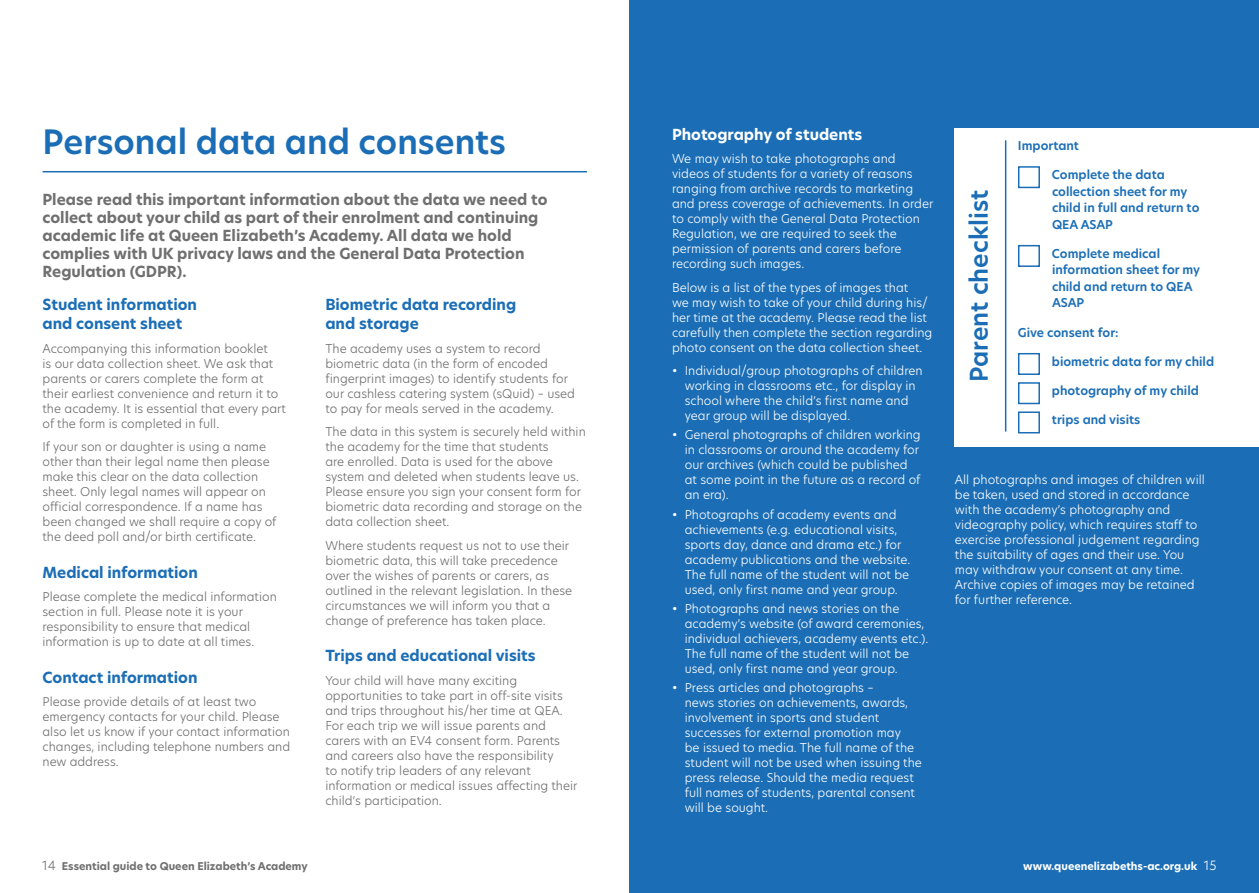
<style>
.page{position:relative;width:1259px;height:893px;background:#fff}
.page>*{position:absolute;margin:0;border:0;box-sizing:border-box;transform-origin:0 0}
.HN___Welcome_Header{font:600 33px "New Hero";color:#1b6eb6}
.HN___Welcome_Header-2{font:600 24px "New Hero";color:#1b6eb6}
.HN___Bold___Intro{font:700 15px/18px "New Hero";color:#706f6f}
.HB_SUB_HEADINGS{font:700 15px/19.5px "New Hero";color:#1b6eb6}
.HB_SUB_HEADINGS-2{font:700 15px "New Hero";color:#fff}
.HN___Light___Body{font:300 12px/15px "New Hero";color:#706f6f}
.HB_BULL_POINTS_WHITE{font:300 12px/15px "New Hero";color:#fff}
.HN_LIGHT_BODY_WHITE{font:300 12px/15px "New Hero";color:#fff}
.HB_SMALL_SUB_HEADINGS{font:600 12px/16.5px "New Hero";color:#1b6eb6}
.t1{font:700 10.5px "New Hero";color:#706f6f}
.HN___Light___Body-2{font:700 10.5px "New Hero";color:#fff}
.s1{font-weight:300;font-size:12.6px}
</style>
<div class="page">
<div style="left:629px;top:0;width:630px;height:893px;background:#1b6eb6"></div>
<hr style="left:43px;top:171px;width:544px;height:1px;background:#1b6eb6">
<div style="left:955px;top:128px;width:304px;height:318px;background:#fff"></div>
<hr style="left:1005px;top:140px;width:1px;height:292px;background:#1b6eb6">
<div style="left:1018px;top:166px;width:22px;height:22px;background:#fff;border:2px solid #1b6eb6"></div>
<div style="left:1018px;top:245px;width:22px;height:22px;background:#fff;border:2px solid #1b6eb6"></div>
<div style="left:1018px;top:353px;width:22px;height:22px;background:#fff;border:2px solid #1b6eb6"></div>
<div style="left:1018px;top:382px;width:22px;height:22px;background:#fff;border:2px solid #1b6eb6"></div>
<div style="left:1018px;top:411px;width:22px;height:22px;background:#fff;border:2px solid #1b6eb6"></div>
<p class="HN___Welcome_Header" style="left:43px;top:119px;width:465px">Personal data and consents</p>
<p class="HN___Bold___Intro" style="left:43px;top:191px;width:506px">Please read this important information about the data we need to collect about your child as part of their enrolment and continuing academic life at Queen Elizabeth’s Academy. All data we hold complies with UK privacy laws and the General Data Protection Regulation (GDPR).</p>
<p class="HB_SUB_HEADINGS" style="left:43px;top:294px;width:156px">Student information and consent sheet</p>
<p class="HN___Light___Body" style="left:43px;top:340px;width:245px">Accompanying this information booklet<br>is our data collection sheet. We ask that parents or carers complete the form at their earliest convenience and return it to the academy. It is essential that every part of the form is completed in full.</p>
<p class="HN___Light___Body" style="left:43px;top:439px;width:235px">If your son or daughter is using a name other than their legal name then please make this clear on the data collection sheet. Only legal names will appear on official correspondence. If a name has been changed we shall require a copy of the deed poll and/or birth certificate.</p>
<p class="HB_SUB_HEADINGS" style="left:43px;top:562px;width:157px">Medical information</p>
<p class="HN___Light___Body" style="left:43px;top:589px;width:236px">Please complete the medical information section in full. Please note it is your responsibility to ensure that medical information is up to date at all times.</p>
<p class="HB_SUB_HEADINGS" style="left:43px;top:667px;width:156px">Contact information</p>
<p class="HN___Light___Body" style="left:43px;top:694px;width:249px">Please provide details of at least two emergency contacts for your child. Please also let us know if your contact information changes, including telephone numbers and new address.</p>
<p class="HB_SUB_HEADINGS" style="left:325px;top:294px;width:192px">Biometric data recording and storage</p>
<p class="HN___Light___Body" style="left:325px;top:340px;width:251px">The academy uses a system to record biometric data (in the form of encoded fingerprint images) to identify students for our cashless catering system (sQuid) – used to pay for meals served in the academy.</p>
<p class="HN___Light___Body" style="left:325px;top:424px;width:262px">The data in this system is securely held within the academy for the time that students<br>are enrolled. Data is used for the above system and deleted when students leave us.<br>Please ensure you sign your consent form for biometric data recording and storage on the data collection sheet.</p>
<p class="HN___Light___Body" style="left:325px;top:537px;width:248px">Where students request us not to use their biometric data, this will take precedence over the wishes of parents or carers, as outlined in the relevant legislation. In these circumstances we will inform you that a change of preference has taken place.</p>
<p class="HB_SUB_HEADINGS" style="left:325px;top:646px;width:212px">Trips and educational visits</p>
<p class="HN___Light___Body" style="left:325px;top:672px;width:254px">Your child will have many exciting opportunities to take part in off-site visits and trips throughout his/her time at QEA.<br>For each trip we will issue parents and carers with an EV4 consent form. Parents and careers also have the responsibility<br>to notify trip leaders of any relevant information or medical issues affecting their child’s participation.</p>
<p class="HB_SUB_HEADINGS-2" style="left:672px;top:124px;width:192px">Photography of students</p>
<p class="HN_LIGHT_BODY_WHITE" style="left:672px;top:151px;width:263px">We may wish to take photographs and videos of students for a variety of reasons ranging from archive records to marketing and press coverage of achievements. In order to comply with the General Data Protection Regulation, we are required to seek the permission of parents and carers before recording such images.</p>
<p class="HN_LIGHT_BODY_WHITE" style="left:672px;top:279px;width:262px">Below is a list of the types of images that<br>we may wish to take of your child during his/ her time at the academy. Please read the list carefully then complete the section regarding photo consent on the data collection sheet.</p>
<p class="HB_BULL_POINTS_WHITE" style="left:685px;top:363px;width:239px;text-indent:-13px">• Individual/group photographs of children working in classrooms etc., for display in school where the child’s first name and year group will be displayed.</p>
<p class="HB_BULL_POINTS_WHITE" style="left:685px;top:427px;width:237px;text-indent:-13px">• General photographs of children working in classrooms or around the academy for our archives (which could be published at some point in the future as a record of an era).</p>
<p class="HB_BULL_POINTS_WHITE" style="left:685px;top:506px;width:227px;text-indent:-13px">• Photographs of academy events and achievements (e.g. educational visits, sports day, dance and drama etc.) for academy publications and the website.<br>The full name of the student will not be used, only first name and year group.</p>
<p class="HB_BULL_POINTS_WHITE" style="left:685px;top:601px;width:245px;text-indent:-13px">• Photographs and news stories on the academy’s website (of award ceremonies, individual achievers, academy events etc.).<br>The full name of the student will not be used, only first name and year group.</p>
<p class="HB_BULL_POINTS_WHITE" style="left:685px;top:680px;width:239px;text-indent:-13px">• Press articles and photographs –<br>news stories on achievements, awards, involvement in sports and student successes for external promotion may<br>be issued to media. The full name of the student will not be used when issuing the press release. Should the media request full names of students, parental consent will be sought.</p>
<p class="HN___Welcome_Header-2" style="left:962px;top:382px;width:194px;rotate:-90deg">Parent checklist</p>
<p class="HB_SMALL_SUB_HEADINGS" style="left:1018px;top:137px;width:63px">Important</p>
<p class="HB_SMALL_SUB_HEADINGS" style="left:1052px;top:166px;width:149px">Complete the data collection sheet for my child in full and return to<br>QEA ASAP</p>
<p class="HB_SMALL_SUB_HEADINGS" style="left:1052px;top:245px;width:150px">Complete medical information sheet for my child and return to QEA<br>ASAP</p>
<p class="HB_SMALL_SUB_HEADINGS" style="left:1018px;top:324px;width:102px">Give consent for:</p>
<p class="HB_SMALL_SUB_HEADINGS" style="left:1052px;top:353px;width:164px">biometric data for my child</p>
<p class="HB_SMALL_SUB_HEADINGS" style="left:1052px;top:382px;width:148px">photography of my child</p>
<p class="HB_SMALL_SUB_HEADINGS" style="left:1052px;top:412px;width:90px">trips and visits</p>
<p class="HN_LIGHT_BODY_WHITE" style="left:955px;top:472px;width:251px">All photographs and images of children will be taken, used and stored in accordance with the academy’s photography and videography policy, which requires staff to exercise professional judgement regarding the suitability of ages and their use. You may withdraw your consent at any time.<br>Archive copies of images may be retained for further reference.</p>
<p class="t1" style="left:42px;top:859px;width:267px"><span class="s1">14</span> Essential guide to Queen Elizabeth’s Academy</p>
<p class="HN___Light___Body-2" style="left:1023px;top:859px;width:195px">www.queenelizabeths-ac.org.uk <span class="s1">15</span></p>
</div>
